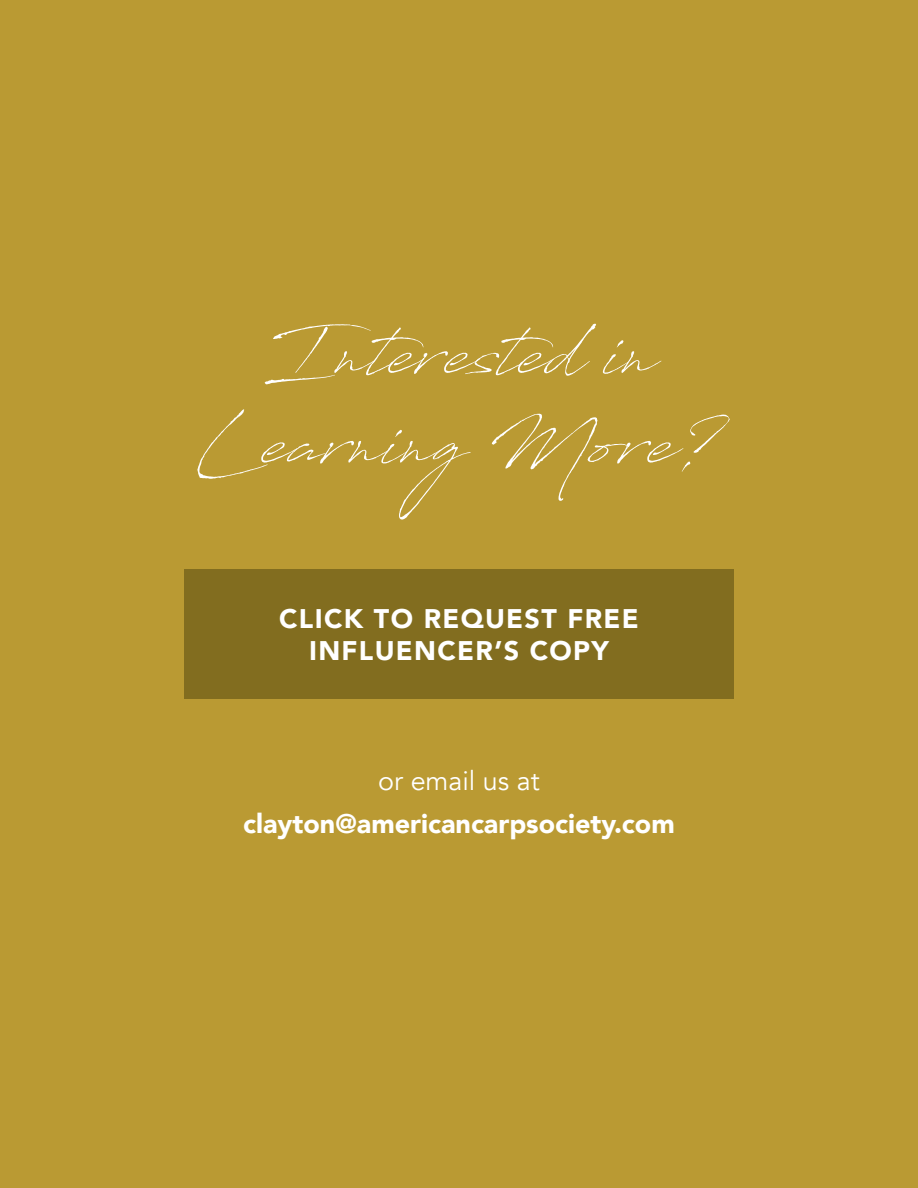
<style>
.page{position:relative;width:918px;height:1188px;background:#ba9a33}
.page>*{position:absolute;margin:0;border:0;box-sizing:border-box;transform-origin:0 0}
.t1{font:74.7px/89.7px "Antro Vectra";color:#fff;text-align:center}
.t2{font:900 26.85px/32.2px "Avenir";letter-spacing:.05em;color:#fff;text-align:center}
.t3{font:900 26.85px "Avenir";color:#fff}
.t4{font:26.85px "Avenir";color:#fff}
</style>
<div class="page">
<div style="left:184px;top:569px;width:550px;height:129px;background:#826d1f"></div>
<h1 class="t1" style="left:196px;top:300px;width:528px">Interested in<br>LearningMore?</h1>
<p class="t2" style="left:279px;top:602px;width:361px">CLICK TO REQUEST FREE<br>INFLUENCER’S COPY</p>
<p class="t4" style="left:378px;top:765px;width:163px">or email us at</p>
<p class="t3" style="left:243px;top:801px;width:433px">clayton@americancarpsociety.com</p>
</div>
